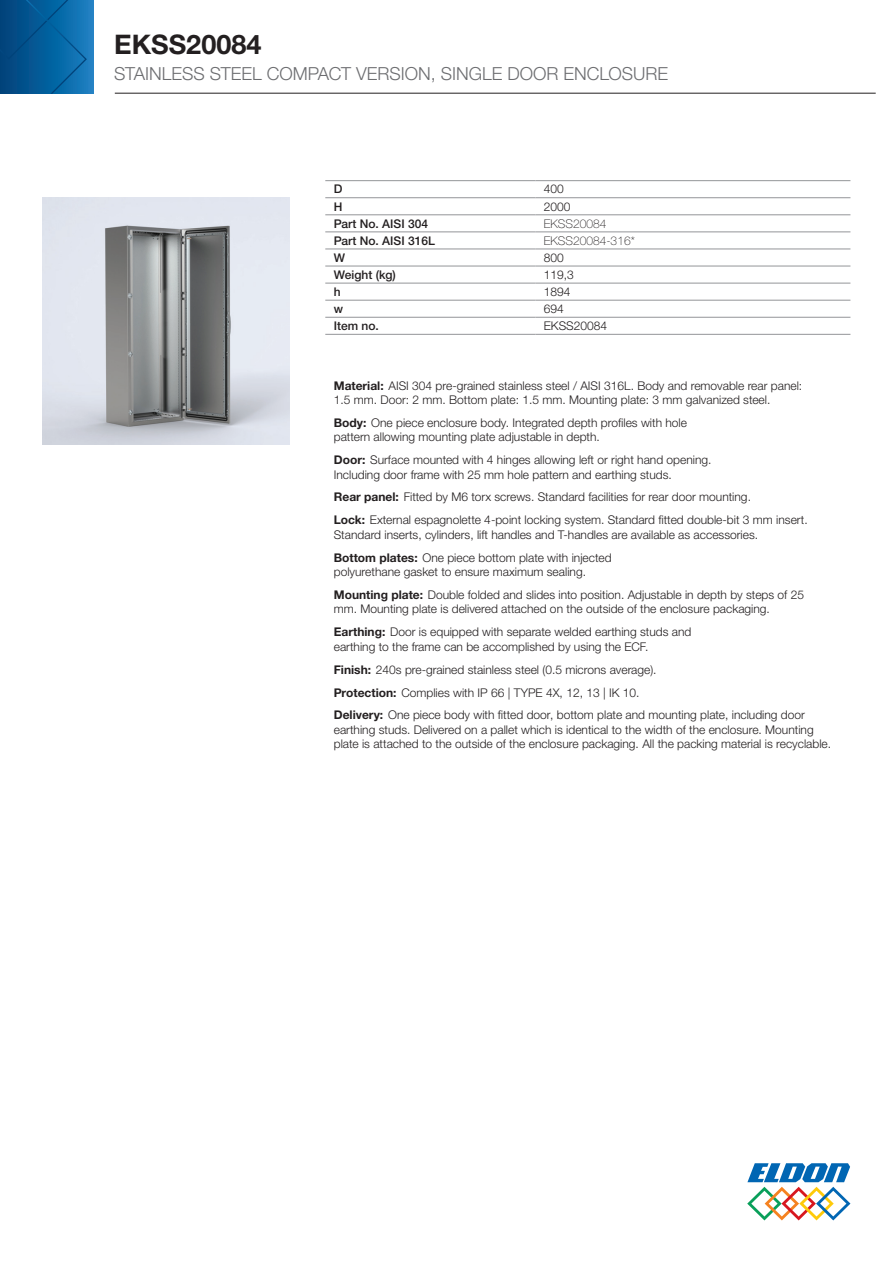
<style>
.page{position:relative;width:893px;height:1263px;background:#fff}
.page>*{position:absolute;margin:0;border:0;box-sizing:border-box;transform-origin:0 0}
.t1{font:700 27px "Helvetica Neue LTW1 G";color:#231f20}
.t2{font:300 18px "Helvetica Neue LTW1 G";color:#6c6d70}
.t3{font:300 12px/23px "Helvetica Neue LTW1 G";color:#231f20}
.t4{font:500 12px "Helvetica Neue LTW1 G";color:#231f20}
.t5{font:100 12px "Helvetica Neue LTW1 G";color:#231f20}
.s1{font-weight:700}
</style>
<div class="page">
<svg style="left:747px;top:1163px;width:103px;height:57px"></svg>
<div style="left:0;top:0;width:93px;height:94px;background:#2380c2"></div>
<svg style="left:0;top:0;width:87px;height:94px;background:#065d99"></svg>
<hr style="left:115px;top:93px;width:761px;height:1px;background:#231f20">
<hr style="left:325px;top:180px;width:210px;height:1px;background:#939598">
<hr style="left:535px;top:180px;width:315px;height:1px;background:#939598">
<hr style="left:325px;top:197px;width:210px;height:1px;background:#939598">
<hr style="left:535px;top:197px;width:315px;height:1px;background:#939598">
<hr style="left:325px;top:215px;width:210px;height:1px;background:#939598">
<hr style="left:535px;top:215px;width:315px;height:1px;background:#939598">
<hr style="left:325px;top:232px;width:210px;height:1px;background:#939598">
<hr style="left:535px;top:232px;width:315px;height:1px;background:#939598">
<hr style="left:325px;top:249px;width:210px;height:1px;background:#939598">
<hr style="left:535px;top:249px;width:315px;height:1px;background:#939598">
<hr style="left:325px;top:266px;width:210px;height:1px;background:#939598">
<hr style="left:535px;top:266px;width:315px;height:1px;background:#939598">
<hr style="left:325px;top:283px;width:210px;height:1px;background:#939598">
<hr style="left:535px;top:283px;width:315px;height:1px;background:#939598">
<hr style="left:325px;top:300px;width:210px;height:1px;background:#939598">
<hr style="left:535px;top:300px;width:315px;height:1px;background:#939598">
<hr style="left:325px;top:317px;width:210px;height:1px;background:#939598">
<hr style="left:325px;top:334px;width:210px;height:1px;background:#939598">
<hr style="left:535px;top:317px;width:315px;height:1px;background:#939598">
<hr style="left:535px;top:334px;width:315px;height:1px;background:#939598">
<img style="left:43px;top:198px;width:246px;height:246px">
<h1 class="t1" style="left:114px;top:28px;width:149px">EKSS20084</h1>
<h2 class="t2" style="left:114px;top:63px;width:555px">Stainless steel compact version, single door enclosure</h2>
<p class="t4" style="left:334px;top:182px;width:10px">D</p>
<p class="t3" style="left:544px;top:178px;width:22px">400</p>
<p class="t4" style="left:334px;top:199px;width:10px">H</p>
<p class="t3" style="left:544px;top:195px;width:28px">2000</p>
<p class="t4" style="left:334px;top:216px;width:96px">Part No. AISI 304</p>
<p class="t5" style="left:544px;top:216px;width:64px">EKSS20084</p>
<p class="t4" style="left:334px;top:233px;width:103px">Part No. AISI 316L</p>
<p class="t5" style="left:544px;top:233px;width:93px">EKSS20084-316*</p>
<p class="t4" style="left:334px;top:250px;width:13px">W</p>
<p class="t3" style="left:544px;top:246px;width:22px">800</p>
<p class="t4" style="left:334px;top:267px;width:64px">Weight (kg)</p>
<p class="t3" style="left:544px;top:263px;width:32px">119,3</p>
<p class="t4" style="left:334px;top:284px;width:8px">h</p>
<p class="t3" style="left:544px;top:280px;width:28px">1894</p>
<p class="t4" style="left:334px;top:301px;width:11px">w</p>
<p class="t3" style="left:544px;top:297px;width:22px">694</p>
<p class="t4" style="left:334px;top:319px;width:47px">Item no.</p>
<p class="t3" style="left:544px;top:314px;width:65px">EKSS20084</p>
<p class="t3" style="left:334px;top:378px;width:470px;line-height:14.4px"><span class="s1">Material:</span> AISI 304 pre-grained stainless steel / AISI 316L. Body and removable rear panel:<br>1.5 mm. Door: 2 mm. Bottom plate: 1.5 mm. Mounting plate: 3 mm galvanized steel.</p>
<p class="t3" style="left:334px;top:415px;width:355px;line-height:14.4px"><span class="s1">Body:</span> One piece enclosure body. Integrated depth profiles with hole pattern allowing mounting plate adjustable in depth.</p>
<p class="t3" style="left:334px;top:453px;width:379px;line-height:14.4px"><span class="s1">Door:</span> Surface mounted with 4 hinges allowing left or right hand opening.<br>Including door frame with 25 mm hole pattern and earthing studs.</p>
<p class="t3" style="left:334px;top:486px;width:475px"><span class="s1">Rear panel:</span> Fitted by M6 torx screws. Standard facilities for rear door mounting.<br><span class="s1">Lock:</span> External espagnolette 4-point locking system. Standard fitted double-bit 3 mm insert.</p>
<p class="t3" style="left:334px;top:523px;width:426px">Standard inserts, cylinders, lift handles and T-handles are available as accessories.<br><span class="s1">Bottom plates:</span> One piece bottom plate with injected</p>
<p class="t3" style="left:334px;top:560px;width:472px">polyurethane gasket to ensure maximum sealing.<br><span class="s1">Mounting plate:</span> Double folded and slides into position. Adjustable in depth by steps of 25</p>
<p class="t3" style="left:334px;top:598px;width:438px">mm. Mounting plate is delivered attached on the outside of the enclosure packaging.<br><span class="s1">Earthing:</span> Door is equipped with separate welded earthing studs and</p>
<p class="t3" style="left:334px;top:635px;width:473px">earthing to the frame can be accomplished by using the ECF.<br><span class="s1">Finish:</span> 240s pre-grained stainless steel (0.5 microns average).<br><span class="s1">Protection:</span> Complies with IP 66 | TYPE 4X, 12, 13 | IK 10.<br><span class="s1">Delivery:</span> One piece body with fitted door, bottom plate and mounting plate, including door</p>
<p class="t3" style="left:334px;top:722px;width:499px;line-height:14.4px">earthing studs. Delivered on a pallet which is identical to the width of the enclosure. Mounting plate is attached to the outside of the enclosure packaging. All the packing material is recyclable.</p>
</div>
